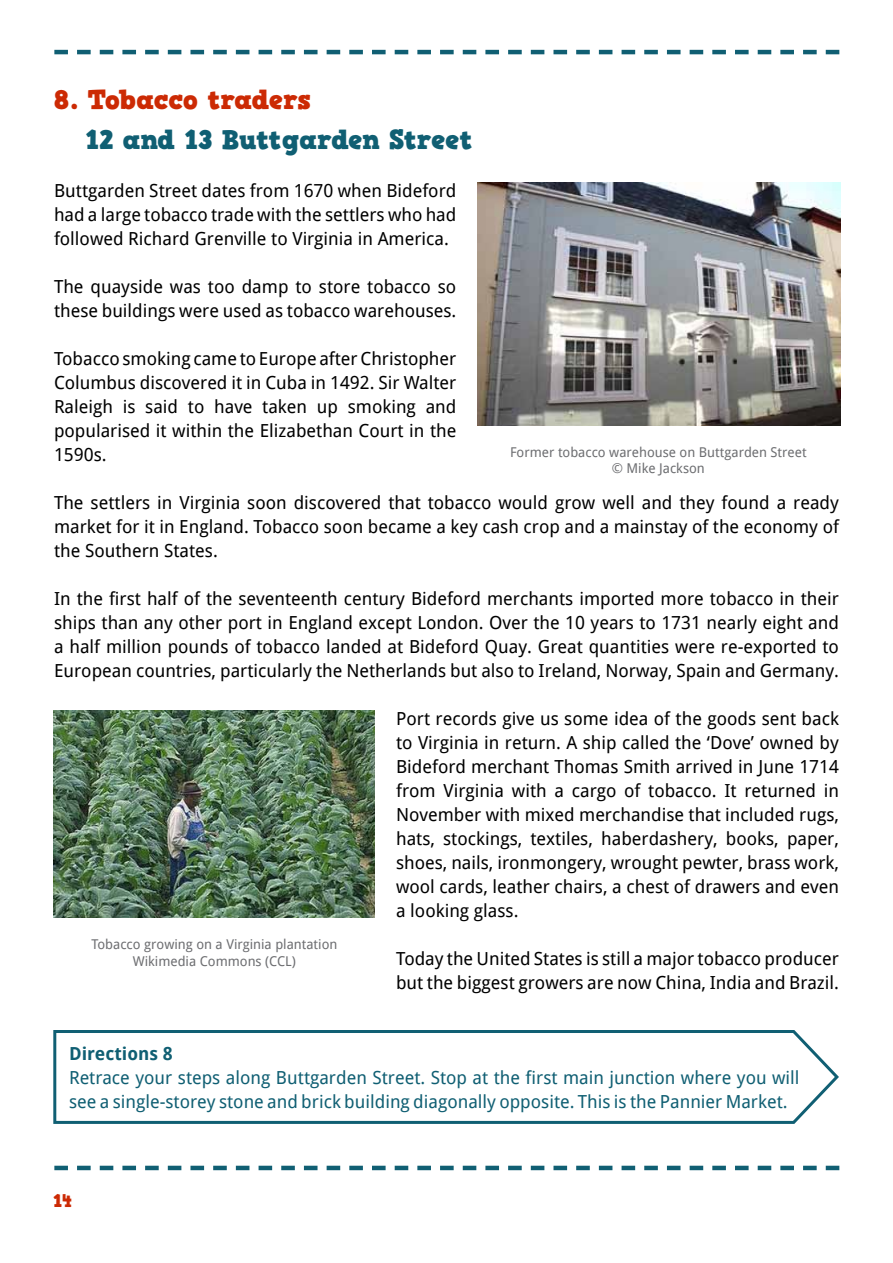
<style>
.page{position:relative;width:893px;height:1263px;background:#fff}
.page>*{position:absolute;margin:0;border:0;box-sizing:border-box;transform-origin:0 0}
.t1{font:27px "HVD Comic Serif Pro";letter-spacing:-.005em;color:#105f73}
.t2{font:27px "HVD Comic Serif Pro";letter-spacing:-.01em;color:#cc2a04}
.t3{font:18px/24px "Droid Sans";color:#000;text-align:justify}
.t4{font:18px/24px "Droid Sans";color:#105f73}
.t5{font:700 18px "Droid Sans";color:#105f73}
.t6{font:18px "HVD Comic Serif Pro";color:#cc2a04}
.t7{font:13.5px/16.2px "Droid Sans";color:#6d6e71;text-align:center}
</style>
<div class="page">
<svg style="left:54px;top:50px;width:785px;height:4px"></svg>
<svg style="left:54px;top:1166px;width:785px;height:4px"></svg>
<img style="left:478px;top:183px;width:362px;height:242px">
<svg style="left:53px;top:1030px;width:786px;height:94px"></svg>
<img style="left:54px;top:711px;width:321px;height:207px">
<h1 class="t2" style="left:54px;top:79px;width:258px">8. Tobacco traders</h1>
<h1 class="t1" style="left:86px;top:119px;width:389px">12 and 13 Buttgarden Street</h1>
<p class="t3" style="left:54px;top:178px;width:404px">Buttgarden Street dates from 1670 when Bideford had a large tobacco trade with the settlers who had followed Richard Grenville to Virginia in America.</p>
<p class="t3" style="left:54px;top:274px;width:404px">The quayside was too damp to store tobacco so these buildings were used as tobacco warehouses.</p>
<p class="t3" style="left:54px;top:346px;width:404px">Tobacco smoking came to Europe after Christopher Columbus discovered it in Cuba in 1492. Sir Walter Raleigh is said to have taken up smoking and popularised it within the Elizabethan Court in the 1590s.</p>
<p class="t3" style="left:54px;top:490px;width:786px">The settlers in Virginia soon discovered that tobacco would grow well and they found a ready market for it in England. Tobacco soon became a key cash crop and a mainstay of the economy of the Southern States.</p>
<p class="t3" style="left:54px;top:586px;width:786px">In the first half of the seventeenth century Bideford merchants imported more tobacco in their ships than any other port in England except London. Over the 10 years to 1731 nearly eight and a half million pounds of tobacco landed at Bideford Quay. Great quantities were re-exported to European countries, particularly the Netherlands but also to Ireland, Norway, Spain and Germany.</p>
<p class="t3" style="left:396px;top:706px;width:444px">Port records give us some idea of the goods sent back to Virginia in return. A ship called the ‘Dove’ owned by Bideford merchant Thomas Smith arrived in June 1714 from Virginia with a cargo of tobacco. It returned in November with mixed merchandise that included rugs, hats, stockings, textiles, haberdashery, books, paper, shoes, nails, ironmongery, wrought pewter, brass work, wool cards, leather chairs, a chest of drawers and even a looking glass.</p>
<p class="t3" style="left:396px;top:946px;width:444px">Today the United States is still a major tobacco producer but the biggest growers are now China, India and Brazil.</p>
<p class="t7" style="left:510px;top:444px;width:298px">Former tobacco warehouse on Buttgarden Street © Mike Jackson</p>
<p class="t7" style="left:91px;top:936px;width:248px">Tobacco growing on a Virginia plantation<br>Wikimedia Commons (CCL)</p>
<p class="t5" style="left:69px;top:1043px;width:105px">Directions 8</p>
<p class="t4" style="left:69px;top:1065px;width:732px">Retrace your steps along Buttgarden Street. Stop at the first main junction where you will see a single-storey stone and brick building diagonally opposite. This is the Pannier Market.</p>
<p class="t6" style="left:53px;top:1187px;width:21px">14</p>
</div>
